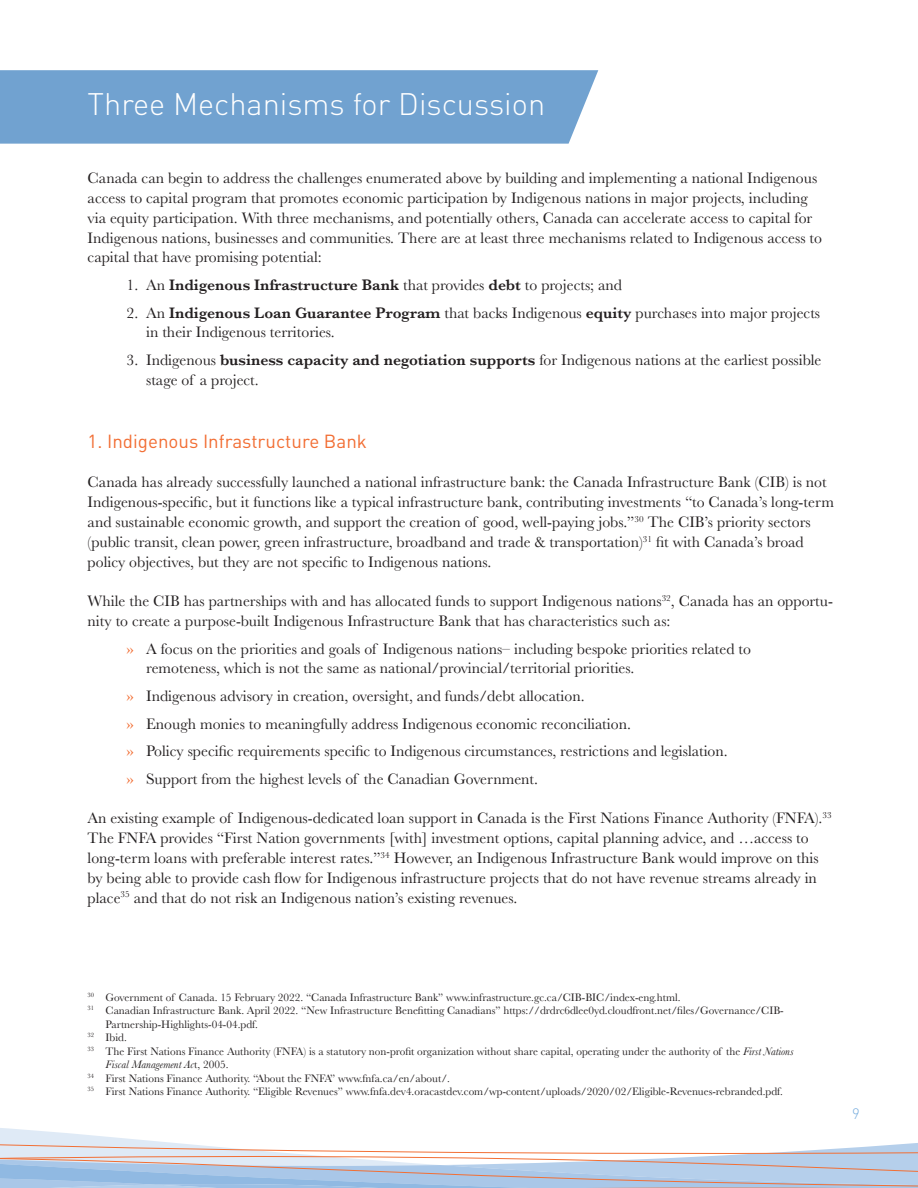
<style>
.page{position:relative;width:918px;height:1188px;background:#fff}
.page>*{position:absolute;margin:0;border:0;box-sizing:border-box;transform-origin:0 0}
.t1{font:300 30.75px "DINOT";color:#fff}
.t2{font:18.75px "DINOT";color:#f26e34}
.t3{font:15.75px/19.8px "Baskerville";color:#231f20}
.t4{font:600 15.75px "Baskerville";color:#231f20}
.t5{font:300 15px "DINOT";color:#79aede}
.t6{font:11.25px "Baskerville";color:#231f20}
.t7{font:italic 11.25px "Baskerville";color:#231f20}
.s1{font-weight:400}
.s2{font-weight:600}
.s3{color:#f26e34}
.s4{font-style:italic}
.s5{font-style:normal}
</style>
<div class="page">
<svg style="left:0;top:1128px;width:918px;height:60px"></svg>
<div style="left:0;top:70px;width:598px;height:74px;background:#71a2d0"></div>
<h1 class="t1" style="left:88px;top:85px;width:459px">Three Mechanisms for Discussion</h1>
<p class="t3" style="left:88px;top:168px;width:736px">Canada can begin to address the challenges enumerated above by building and implementing a national Indigenous access to capital program that promotes economic participation by Indigenous nations in major projects, including via equity participation. With three mechanisms, and potentially others, Canada can accelerate access to capital for Indigenous nations, businesses and communities. There are at least three mechanisms related to Indigenous access to capital that have promising potential:</p>
<p class="t4" style="left:127px;top:274px;width:497px"><span class="s1">1. An</span> Indigenous Infrastructure Bank <span class="s1">that provides</span> debt <span class="s1">to projects; and</span></p>
<p class="t3" style="left:146px;top:303px;width:676px;text-indent:-20px">2. An <span class="s2">Indigenous Loan Guarantee Program</span> that backs Indigenous <span class="s2">equity</span> purchases into major projects in their Indigenous territories.</p>
<p class="t3" style="left:146px;top:350px;width:677px;text-indent:-20px">3. Indigenous <span class="s2">business capacity and negotiation supports</span> for Indigenous nations at the earliest possible stage of a project.</p>
<p class="t2" style="left:88px;top:429px;width:281px">1. Indigenous Infrastructure Bank</p>
<p class="t3" style="left:88px;top:473px;width:748px">Canada has already successfully launched a national infrastructure bank: the Canada Infrastructure Bank (CIB) is not Indigenous-specific, but it functions like a typical infrastructure bank, contributing investments “to Canada’s long-term and sustainable economic growth, and support the creation of good, well-paying jobs.”<sup>30</sup> The CIB’s priority sectors (public transit, clean power, green infrastructure, broadband and trade &amp; transportation)<sup>31</sup> fit with Canada’s broad policy objectives, but they are not specific to Indigenous nations.</p>
<p class="t3" style="left:88px;top:591px;width:747px">While the CIB has partnerships with and has allocated funds to support Indigenous nations<sup>32</sup>, Canada has an opportu&shy;nity to create a purpose-built Indigenous Infrastructure Bank that has characteristics such as:</p>
<p class="t3" style="left:146px;top:639px;width:606px;text-indent:-20px"><span class="s3">»</span> A focus on the priorities and goals of Indigenous nations– including bespoke priorities related to remoteness, which is not the same as national/provincial/territorial priorities.</p>
<p class="t3" style="left:127px;top:682px;width:603px;line-height:27.6px"><span class="s3">»</span> Indigenous advisory in creation, oversight, and funds/debt allocation.<br><span class="s3">»</span> Enough monies to meaningfully address Indigenous economic reconciliation.<br><span class="s3">»</span> Policy specific requirements specific to Indigenous circumstances, restrictions and legislation. <span class="s3">»</span> Support from the highest levels of the Canadian Government.</p>
<p class="t3" style="left:88px;top:809px;width:746px">An existing example of Indigenous-dedicated loan support in Canada is the First Nations Finance Authority (FNFA).<sup>33<br></sup>The FNFA provides “First Nation governments [with] investment options, capital planning advice, and …access to long-term loans with preferable interest rates.”<sup>34</sup> However, an Indigenous Infrastructure Bank would improve on this by being able to provide cash flow for Indigenous infrastructure projects that do not have revenue streams already in place<sup>35</sup> and that do not risk an Indigenous nation’s existing revenues.</p>
<p class="t6" style="left:88px;top:990px;width:594px"><sup>30</sup> Government of Canada. 15 February 2022. “Canada Infrastructure Bank” www.infrastructure.gc.ca/CIB-BIC/index-eng.html.</p>
<p class="t6" style="left:88px;top:1003px;width:698px"><sup>31</sup> Canadian Infrastructure Bank. April 2022. “New Infrastructure Benefitting Canadians” https://drdrc6dlee0yd.cloudfront.net/files/Governance/CIB-</p>
<p class="t6" style="left:106px;top:1017px;width:154px">Partnership-Highlights-04-04.pdf.</p>
<p class="t6" style="left:88px;top:1030px;width:41px"><sup>32</sup> Ibid.</p>
<p class="t6" style="left:88px;top:1044px;width:708px"><sup>33</sup> The First Nations Finance Authority (FNFA) is a statutory non-profit organization without share capital, operating under the authority of the <span class="s4">First Nations</span></p>
<p class="t7" style="left:106px;top:1057px;width:124px">Fiscal Management Ac<span class="s5">t, 2005.</span></p>
<p class="t6" style="left:88px;top:1071px;width:364px"><sup>34</sup> First Nations Finance Authority. “About the FNFA” www.fnfa.ca/en/about/.</p>
<p class="t6" style="left:88px;top:1084px;width:697px"><sup>35</sup> First Nations Finance Authority. “Eligible Revenues” www.fnfa.dev4.oracastdev.com/wp-content/uploads/2020/02/Eligible-Revenues-rebranded.pdf.</p>
<p class="t5" style="left:852px;top:1105px;width:9px">9</p>
</div>
